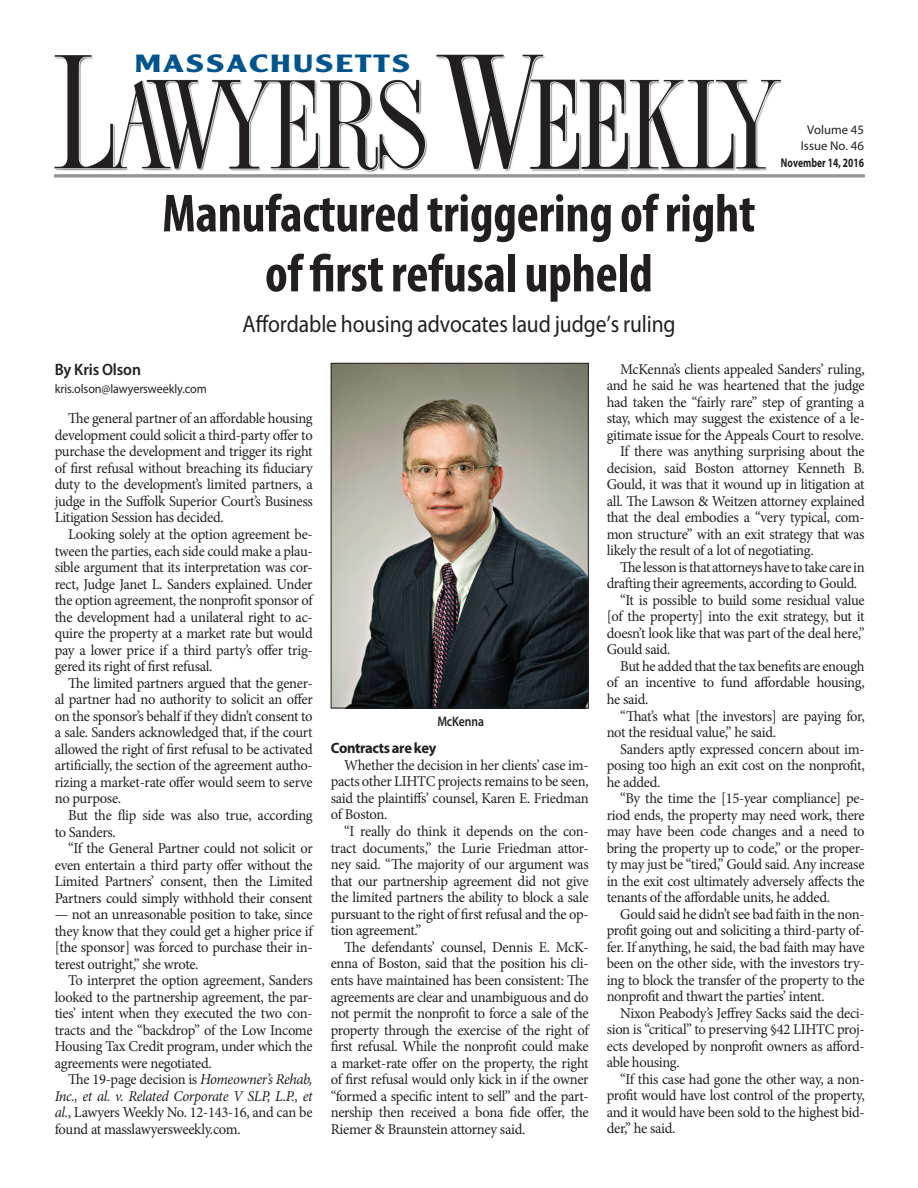
<style>
.page{position:relative;width:918px;height:1188px;background:#fff}
.page>*{position:absolute;margin:0;border:0;box-sizing:border-box;transform-origin:0 0}
._42_sans_semi{font:700 condensed 54px/60px "Myriad Pro";letter-spacing:-.005em;color:#231f20;text-align:center}
.t1{font:700 24.45px "Clearface Gothic LH";letter-spacing:.06em;color:#00548e;scale:1.39 1}
.HEDSUBHED{font:24px "Myriad Pro";letter-spacing:-.005em;color:#231f20;scale:.9 1}
.BYLINE{font:600 16.5px "Myriad Pro";letter-spacing:-.005em;color:#231f20;scale:.95 1}
.t2{font:15px/16.5px "Minion Pro";letter-spacing:-.025em;color:#231f20;text-align:justify}
.BREAKER___space_abov{font:700 15px "Myriad Pro";letter-spacing:-.025em;color:#231f20}
.CUTLINE{font:600 13.8px "Myriad Pro";letter-spacing:-.005em;color:#231f20;scale:.85 1}
.BYLINE_2{font:12.75px "Myriad Pro";letter-spacing:-.005em;color:#231f20;scale:.95 1}
.BYLINE_2-2{font:12.75px/16.5px "Myriad Pro";letter-spacing:-.005em;color:#231f20;text-align:center}
.t3{font:700 12.75px "Myriad Pro";color:#231f20;scale:.75 1}
.s1{font-style:italic}
</style>
<div class="page">
<img style="left:55px;top:54px;width:728px;height:118px">
<hr style="left:54px;top:174px;width:811px;height:3px;background:#939598">
<img style="left:333px;top:365px;width:254px;height:341px">
<div style="left:331px;top:363px;width:258px;height:345px;border:1px solid #231f20"></div>
<p class="t1" style="left:135px;top:50px;width:200px">MASSACHUSETTS</p>
<p class="_42_sans_semi" style="left:162px;top:182px;width:595px">Manufactured triggering of right of first refusal upheld</p>
<p class="HEDSUBHED" style="left:243px;top:309px;width:483px">Affordable housing advocates laud judge’s ruling</p>
<p class="BYLINE_2-2" style="left:801px;top:121px;width:65px">Volume 45<br>Issue No. 46</p>
<p class="t3" style="left:781px;top:154px;width:112px">November 14, 2016</p>
<p class="BYLINE" style="left:55px;top:359px;width:92px">By Kris Olson</p>
<p class="BYLINE_2" style="left:55px;top:381px;width:162px">kris.olson@lawyersweekly.com</p>
<p class="t2" style="left:55px;top:410px;width:260px;text-indent:14px">The general partner of an affordable housing development could solicit a third-party offer to purchase the development and trigger its right of first refusal without breaching its fiduciary duty to the development’s limited partners, a judge in the Suffolk Superior Court’s Business Litigation Session has decided.</p>
<p class="t2" style="left:55px;top:526px;width:260px;text-indent:14px">Looking solely at the option agreement be&shy;tween the parties, each side could make a plau&shy;sible argument that its interpretation was cor&shy;rect, Judge Janet L. Sanders explained. Under the option agreement, the nonprofit sponsor of the development had a unilateral right to ac&shy;quire the property at a market rate but would pay a lower price if a third party’s offer trig&shy;gered its right of first refusal.</p>
<p class="t2" style="left:55px;top:675px;width:260px;text-indent:14px">The limited partners argued that the gener&shy;al partner had no authority to solicit an offer on the sponsor’s behalf if they didn’t consent to a sale. Sanders acknowledged that, if the court allowed the right of first refusal to be activated artificially, the section of the agreement autho&shy;rizing a market-rate offer would seem to serve no purpose.</p>
<p class="t2" style="left:55px;top:807px;width:259px;text-indent:14px">But the flip side was also true, according to Sanders.</p>
<p class="t2" style="left:55px;top:840px;width:260px;text-indent:14px">“If the General Partner could not solicit or even entertain a third party offer without the Limited Partners’ consent, then the Limited Partners could simply withhold their consent</p>
<p class="t2" style="left:55px;top:906px;width:260px">— not an unreasonable position to take, since they know that they could get a higher price if [the sponsor] was forced to purchase their in&shy;terest outright,” she wrote.</p>
<p class="t2" style="left:55px;top:972px;width:260px;text-indent:14px">To interpret the option agreement, Sanders looked to the partnership agreement, the par&shy;ties’ intent when they executed the two con&shy;tracts and the “backdrop” of the Low Income Housing Tax Credit program, under which the agreements were negotiated.</p>
<p class="t2" style="left:55px;top:1071px;width:260px;text-indent:14px">The 19-page decision is <span class="s1">Homeowner’s Rehab, Inc., et al. v. Related Corporate V SLP, L.P., et al.</span>, Lawyers Weekly No. 12-143-16, and can be found at masslawyersweekly.com.</p>
<p class="CUTLINE" style="left:437px;top:712px;width:57px">McKenna</p>
<p class="BREAKER___space_abov" style="left:331px;top:738px;width:107px">Contracts are key</p>
<p class="t2" style="left:331px;top:757px;width:260px;text-indent:14px">Whether the decision in her clients’ case im&shy;pacts other LIHTC projects remains to be seen, said the plaintiffs’ counsel, Karen E. Friedman of Boston.</p>
<p class="t2" style="left:331px;top:823px;width:260px;text-indent:14px">“I really do think it depends on the con&shy;tract documents,” the Lurie Friedman attor&shy;ney said. “The majority of our argument was that our partnership agreement did not give the limited partners the ability to block a sale pursuant to the right of first refusal and the op&shy;tion agreement.”</p>
<p class="t2" style="left:331px;top:939px;width:260px;text-indent:14px">The defendants’ counsel, Dennis E. McK&shy;enna of Boston, said that the position his cli&shy;ents have maintained has been consistent: The agreements are clear and unambiguous and do not permit the nonprofit to force a sale of the property through the exercise of the right of first refusal. While the nonprofit could make a market-rate offer on the property, the right of first refusal would only kick in if the owner “formed a specific intent to sell” and the part&shy;nership then received a bona fide offer, the Riemer &amp; Braunstein attorney said.</p>
<p class="t2" style="left:607px;top:361px;width:260px;text-indent:14px">McKenna’s clients appealed Sanders’ ruling, and he said he was heartened that the judge had taken the “fairly rare” step of granting a stay, which may suggest the existence of a le&shy;gitimate issue for the Appeals Court to resolve.</p>
<p class="t2" style="left:607px;top:443px;width:260px;text-indent:14px">If there was anything surprising about the decision, said Boston attorney Kenneth B.<br>Gould, it was that it wound up in litigation at all. The Lawson &amp; Weitzen attorney explained that the deal embodies a “very typical, com&shy;mon structure” with an exit strategy that was likely the result of a lot of negotiating.</p>
<p class="t2" style="left:607px;top:559px;width:260px;text-indent:14px">The lesson is that attorneys have to take care in drafting their agreements, according to Gould.</p>
<p class="t2" style="left:607px;top:592px;width:260px;text-indent:14px">“It is possible to build some residual value [of the property] into the exit strategy, but it doesn’t look like that was part of the deal here,” Gould said.</p>
<p class="t2" style="left:607px;top:658px;width:260px;text-indent:14px">But he added that the tax benefits are enough of an incentive to fund affordable housing, he said.</p>
<p class="t2" style="left:607px;top:708px;width:260px;text-indent:14px">“That’s what [the investors] are paying for, not the residual value,” he said.</p>
<p class="t2" style="left:607px;top:741px;width:259px;text-indent:14px">Sanders aptly expressed concern about im&shy;posing too high an exit cost on the nonprofit, he added.</p>
<p class="t2" style="left:607px;top:790px;width:259px;text-indent:14px">“By the time the [15-year compliance] pe&shy;riod ends, the property may need work, there may have been code changes and a need to bring the property up to code,” or the proper&shy;ty may just be “tired,” Gould said. Any increase in the exit cost ultimately adversely affects the tenants of the affordable units, he added.</p>
<p class="t2" style="left:607px;top:906px;width:260px;text-indent:14px">Gould said he didn’t see bad faith in the non&shy;profit going out and soliciting a third-party of&shy;fer. If anything, he said, the bad faith may have been on the other side, with the investors try&shy;ing to block the transfer of the property to the nonprofit and thwart the parties’ intent.</p>
<p class="t2" style="left:607px;top:1005px;width:259px;text-indent:14px">Nixon Peabody’s Jeffrey Sacks said the deci&shy;sion is “critical” to preserving §42 LIHTC proj&shy;ects developed by nonprofit owners as afford&shy;able housing.</p>
<p class="t2" style="left:607px;top:1071px;width:260px;text-indent:14px">“If this case had gone the other way, a non&shy;profit would have lost control of the property, and it would have been sold to the highest bid&shy;der,” he said.</p>
</div>
